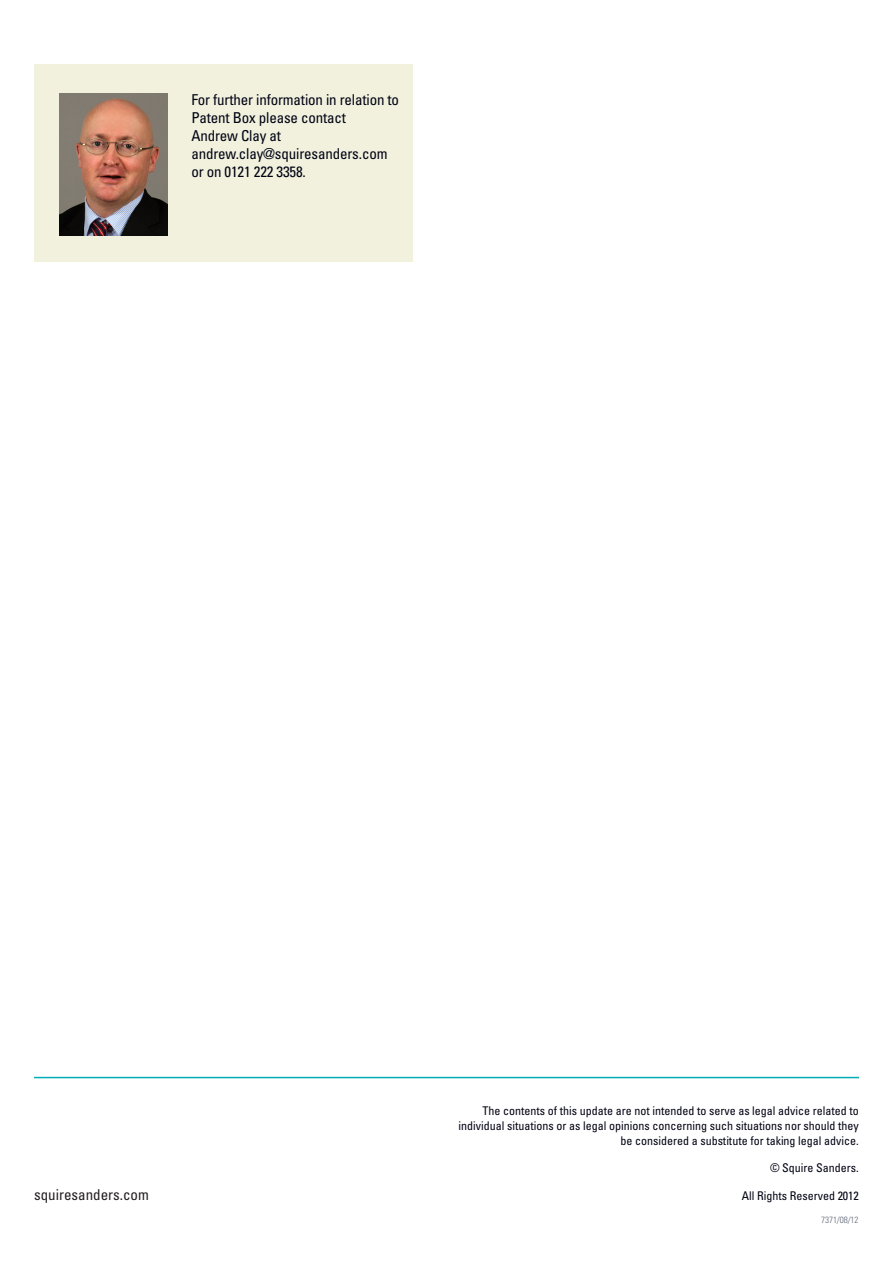
<style>
.page{position:relative;width:893px;height:1263px;background:#fff}
.page>*{position:absolute;margin:0;border:0;box-sizing:border-box;transform-origin:0 0}
.t1{font:condensed 15px/18px "Univers LT Std";letter-spacing:-.01em;color:#000212}
.t2{font:condensed 15px "Univers LT Std";color:#231f20}
.t3{font:condensed 12px/15px "Univers LT Std";color:#000212;text-align:right}
.t4{font:300 condensed 9px "Univers LT Std";letter-spacing:-.01em;color:#5a6270}
</style>
<div class="page">
<hr style="left:34px;top:1077px;width:825px;height:1px;background:#00adb8">
<div style="left:34px;top:64px;width:378px;height:197px;background:#f1f1de"></div>
<img style="left:60px;top:94px;width:108px;height:142px">
<p class="t1" style="left:191px;top:91px;width:209px">For further information in relation to<br>Patent Box please contact<br>Andrew Clay at andrew.clay@squiresanders.com or on 0121 222 3358.</p>
<p class="t3" style="left:458px;top:1102px;width:402px">The contents of this update are not intended to serve as legal advice related to individual situations or as legal opinions concerning such situations nor should they be considered a substitute for taking legal advice.</p>
<p class="t3" style="left:770px;top:1160px;width:90px">© Squire Sanders.</p>
<p class="t2" style="left:34px;top:1185px;width:116px">squiresanders.com</p>
<p class="t3" style="left:742px;top:1188px;width:119px">All Rights Reserved 2012</p>
<p class="t4" style="left:821px;top:1214px;width:39px">7371/08/12</p>
</div>
